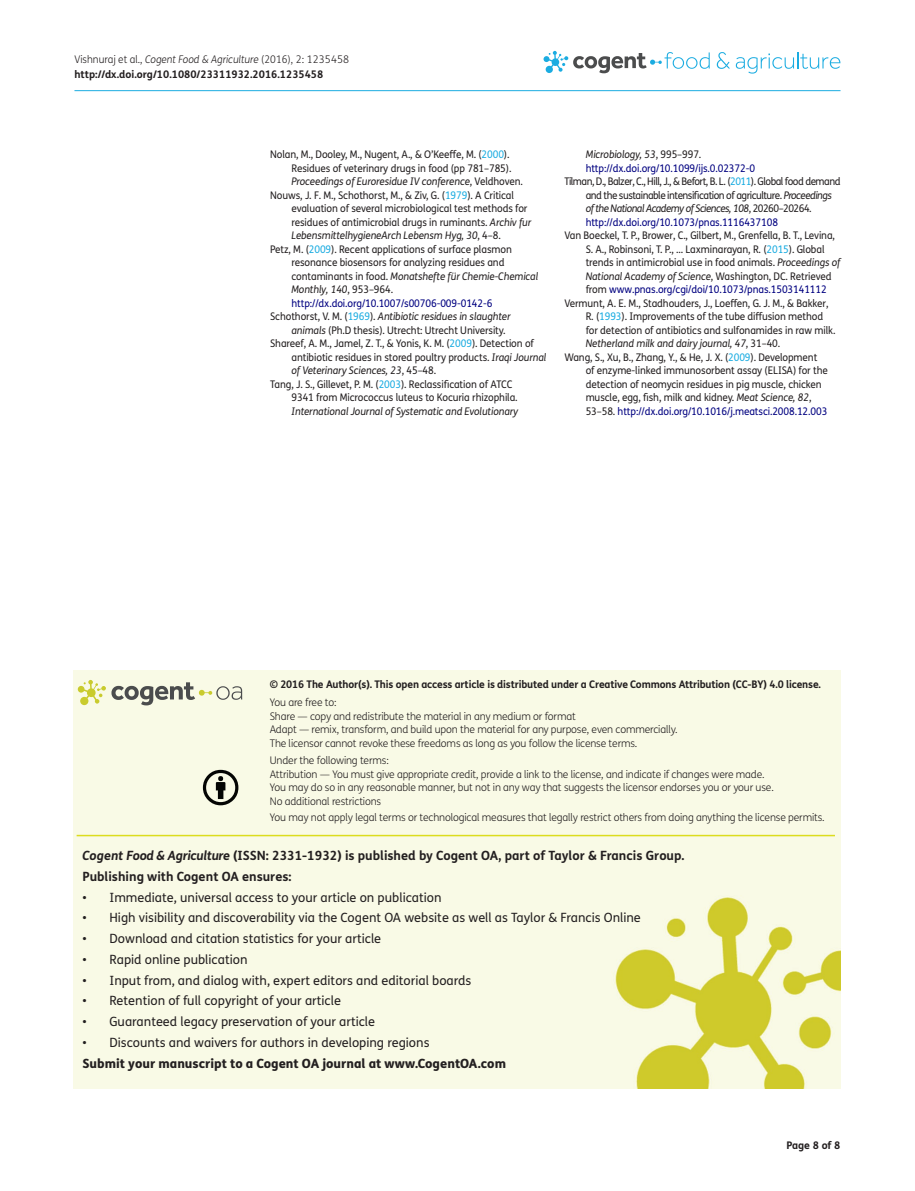
<style>
.page{position:relative;width:915px;height:1191px;background:#fff}
.page>*{position:absolute;margin:0;border:0;box-sizing:border-box;transform-origin:0 0}
.t1{font:12.75px "FS Me Pro";color:#231f20}
.t2{font:700 12.75px/20.7px "FS Me Pro";color:#231f20}
.t3{font:800 12.75px "FS Me Pro";color:#231f20}
.t4{font:10.5px "FS Me Pro";letter-spacing:-.01em;color:#231f20;scale:.95 1}
.t5{font:300 10.5px/13.5px "FS Me Pro";letter-spacing:-.015em;color:#231f20}
.t6{font:italic 10.5px "FS Me Pro";letter-spacing:-.01em;color:#231f20;scale:.95 1}
.t7{font:10.5px "FS Me Pro";letter-spacing:-.01em;color:#000080;scale:.95 1}
.t8{font:700 10.5px/15px "FS Me Pro";letter-spacing:-.015em;color:#231f20}
.t9{font:10.5px "FS Me Pro";letter-spacing:-.05em;color:#231f20;scale:.95 1}
.t10{font:italic 10.5px "FS Me Pro";letter-spacing:-.05em;color:#231f20;scale:.95 1}
.s1{font-weight:300}
.s2{font-weight:300;font-style:italic}
.s3{color:#1bace1}
.s4{font-style:normal}
.s5{font-style:italic}
.s6{font-style:normal;color:#1bace1}
.s7{color:#231f20}
</style>
<div class="page">
<hr style="left:74px;top:90px;width:766px;height:1px;background:#1bace1">
<svg style="left:543px;top:51px;width:166px;height:22px"></svg>
<svg style="left:716px;top:52px;width:13px;height:17px"></svg>
<svg style="left:735px;top:52px;width:105px;height:22px"></svg>
<div style="left:74px;top:671px;width:766px;height:417px;background:#f9fae6"></div>
<svg style="left:78px;top:680px;width:164px;height:25px;background:#d2d3ba"></svg>
<svg style="left:203px;top:770px;width:35px;height:35px"></svg>
<hr style="left:77px;top:835px;width:757px;height:1px;background:#dcdc1e">
<p class="t8" style="left:74px;top:51px;width:276px"><span class="s1">Vishnuraj et al.,</span> <span class="s2">Cogent Food &amp; Agriculture</span> <span class="s1">(2016), 2: 1235458 </span>http://dx.doi.org/10.1080/23311932.2016.1235458</p>
<p class="t4" style="left:270px;top:147px;width:253px">Nolan, M., Dooley, M., Nugent, A., &amp; O’Keeffe, M. (<span class="s3">2000</span>).</p>
<p class="t4" style="left:291px;top:161px;width:233px">Residues of veterinary drugs in food (pp 781–785).</p>
<p class="t6" style="left:291px;top:174px;width:245px">Proceedings of Euroresidue IV conference<span class="s4">, Veldhoven.</span></p>
<p class="t4" style="left:270px;top:188px;width:258px">Nouws, J. F. M., Schothorst, M., &amp; Ziv, G. (<span class="s3">1979</span>). A Critical</p>
<p class="t4" style="left:291px;top:201px;width:250px">evaluation of several microbiological test methods for</p>
<p class="t4" style="left:291px;top:215px;width:254px">residues of antimicrobial drugs in ruminants. <span class="s5">Archiv fur</span></p>
<p class="t6" style="left:291px;top:228px;width:222px">LebensmittelhygieneArch Lebensm Hyg, 30<span class="s4">, 4–8.</span></p>
<p class="t4" style="left:270px;top:242px;width:256px">Petz, M. (<span class="s3">2009</span>). Recent applications of surface plasmon</p>
<p class="t4" style="left:291px;top:255px;width:225px">resonance biosensors for analyzing residues and</p>
<p class="t6" style="left:291px;top:269px;width:261px"><span class="s4">contaminants in food.</span> Monatshefte für Chemie-Chemical</p>
<p class="t6" style="left:291px;top:282px;width:108px">Monthly, 140<span class="s4">, 953–964.</span></p>
<p class="t7" style="left:291px;top:296px;width:213px">http://dx.doi.org/10.1007/s00706-009-0142-6</p>
<p class="t6" style="left:270px;top:309px;width:254px"><span class="s4">Schothorst, V. M. (</span><span class="s6">1969</span><span class="s4">).</span> Antibiotic residues in slaughter</p>
<p class="t4" style="left:291px;top:323px;width:226px"><span class="s5">animals</span> (Ph.D thesis). Utrecht: Utrecht University.</p>
<p class="t4" style="left:270px;top:336px;width:279px">Shareef, A. M., Jamel, Z. T., &amp; Yonis, K. M. (<span class="s3">2009</span>). Detection of</p>
<p class="t4" style="left:291px;top:350px;width:270px">antibiotic residues in stored poultry products. <span class="s5">Iraqi Journal</span></p>
<p class="t6" style="left:291px;top:363px;width:154px">of Veterinary Sciences, 23<span class="s4">, 45–48.</span></p>
<p class="t4" style="left:270px;top:377px;width:256px">Tang, J. S., Gillevet, P. M. (<span class="s3">2003</span>). Reclassification of ATCC</p>
<p class="t4" style="left:291px;top:390px;width:239px">9341 from Micrococcus luteus to Kocuria rhizophila.</p>
<p class="t6" style="left:291px;top:404px;width:240px">International Journal of Systematic and Evolutionary</p>
<p class="t6" style="left:585px;top:147px;width:123px">Microbiology, 53<span class="s4">, 995–997.</span></p>
<p class="t7" style="left:585px;top:161px;width:180px">http://dx.doi.org/10.1099/ijs.0.02372-0</p>
<p class="t9" style="left:564px;top:174px;width:292px">Tilman, D., Balzer, C., Hill, J., &amp; Befort, B. L. (<span class="s3">2011</span>). Global food demand</p>
<p class="t9" style="left:585px;top:188px;width:261px">and the sustainable intensification of agriculture. <span class="s5">Proceedings</span></p>
<p class="t10" style="left:585px;top:201px;width:239px">of the National Academy of Sciences, 108<span class="s4">, 20260–20264.</span></p>
<p class="t7" style="left:585px;top:215px;width:204px">http://dx.doi.org/10.1073/pnas.1116437108</p>
<p class="t4" style="left:564px;top:228px;width:286px">Van Boeckel, T. P., Brower, C., Gilbert, M., Grenfella, B. T., Levina,</p>
<p class="t4" style="left:585px;top:242px;width:253px">S. A., Robinsoni, T. P., ... Laxminarayan, R. (<span class="s3">2015</span>). Global</p>
<p class="t4" style="left:585px;top:255px;width:270px">trends in antimicrobial use in food animals. <span class="s5">Proceedings of</span></p>
<p class="t6" style="left:585px;top:269px;width:260px">National Academy of Science<span class="s4">, Washington, DC. Retrieved</span></p>
<p class="t7" style="left:585px;top:282px;width:255px"><span class="s7">from</span> www.pnas.org/cgi/doi/10.1073/pnas.1503141112</p>
<p class="t4" style="left:564px;top:296px;width:279px">Vermunt, A. E. M., Stadhouders, J., Loeffen, G. J. M., &amp; Bakker,</p>
<p class="t4" style="left:585px;top:309px;width:251px">R. (<span class="s3">1993</span>). Improvements of the tube diffusion method</p>
<p class="t4" style="left:585px;top:323px;width:264px">for detection of antibiotics and sulfonamides in raw milk.</p>
<p class="t6" style="left:585px;top:336px;width:206px">Netherland milk and dairy journal, 47<span class="s4">, 31–40.</span></p>
<p class="t4" style="left:564px;top:350px;width:268px">Wang, S., Xu, B., Zhang, Y., &amp; He, J. X. (<span class="s3">2009</span>). Development</p>
<p class="t4" style="left:585px;top:363px;width:256px">of enzyme-linked immunosorbent assay (ELISA) for the</p>
<p class="t4" style="left:585px;top:377px;width:250px">detection of neomycin residues in pig muscle, chicken</p>
<p class="t4" style="left:585px;top:390px;width:239px">muscle, egg, fish, milk and kidney. <span class="s5">Meat Science, 82</span>,</p>
<p class="t7" style="left:585px;top:404px;width:256px"><span class="s7">53–58.</span> http://dx.doi.org/10.1016/j.meatsci.2008.12.003</p>
<p class="t8" style="left:270px;top:676px;width:552px">© 2016 The Author(s). This open access article is distributed under a Creative Commons Attribution (CC-BY) 4.0 license.</p>
<p class="t5" style="left:270px;top:695px;width:409px">You are free to:<br>Share — copy and redistribute the material in any medium or format<br>Adapt — remix, transform, and build upon the material for any purpose, even commercially.<br>The licensor cannot revoke these freedoms as long as you follow the license terms.</p>
<p class="t5" style="left:270px;top:753px;width:505px">Under the following terms:<br>Attribution — You must give appropriate credit, provide a link to the license, and indicate if changes were made.<br>You may do so in any reasonable manner, but not in any way that suggests the licensor endorses you or your use.<br>No additional restrictions</p>
<p class="t5" style="left:270px;top:810px;width:556px">You may not apply legal terms or technological measures that legally restrict others from doing anything the license permits.</p>
<p class="t2" style="left:82px;top:844px;width:603px"><span class="s5">Cogent Food &amp; Agriculture</span> (ISSN: 2331-1932) is published by Cogent OA, part of Taylor &amp; Francis Group.<br>Publishing with Cogent OA ensures:</p>
<p class="t1" style="left:82px;top:888px;width:360px">• Immediate, universal access to your article on publication</p>
<p class="t1" style="left:82px;top:909px;width:559px">• High visibility and discoverability via the Cogent OA website as well as Taylor &amp; Francis Online</p>
<p class="t1" style="left:82px;top:930px;width:300px">• Download and citation statistics for your article</p>
<p class="t1" style="left:82px;top:950px;width:166px">• Rapid online publication</p>
<p class="t1" style="left:82px;top:971px;width:390px">• Input from, and dialog with, expert editors and editorial boards</p>
<p class="t1" style="left:82px;top:992px;width:260px">• Retention of full copyright of your article</p>
<p class="t1" style="left:82px;top:1013px;width:294px">• Guaranteed legacy preservation of your article</p>
<p class="t1" style="left:82px;top:1033px;width:348px">• Discounts and waivers for authors in developing regions</p>
<p class="t3" style="left:82px;top:1053px;width:425px">Submit your manuscript to a Cogent OA journal at www.CogentOA.com</p>
<p class="t8" style="left:786px;top:1137px;width:56px">Page 8 of 8</p>
</div>
